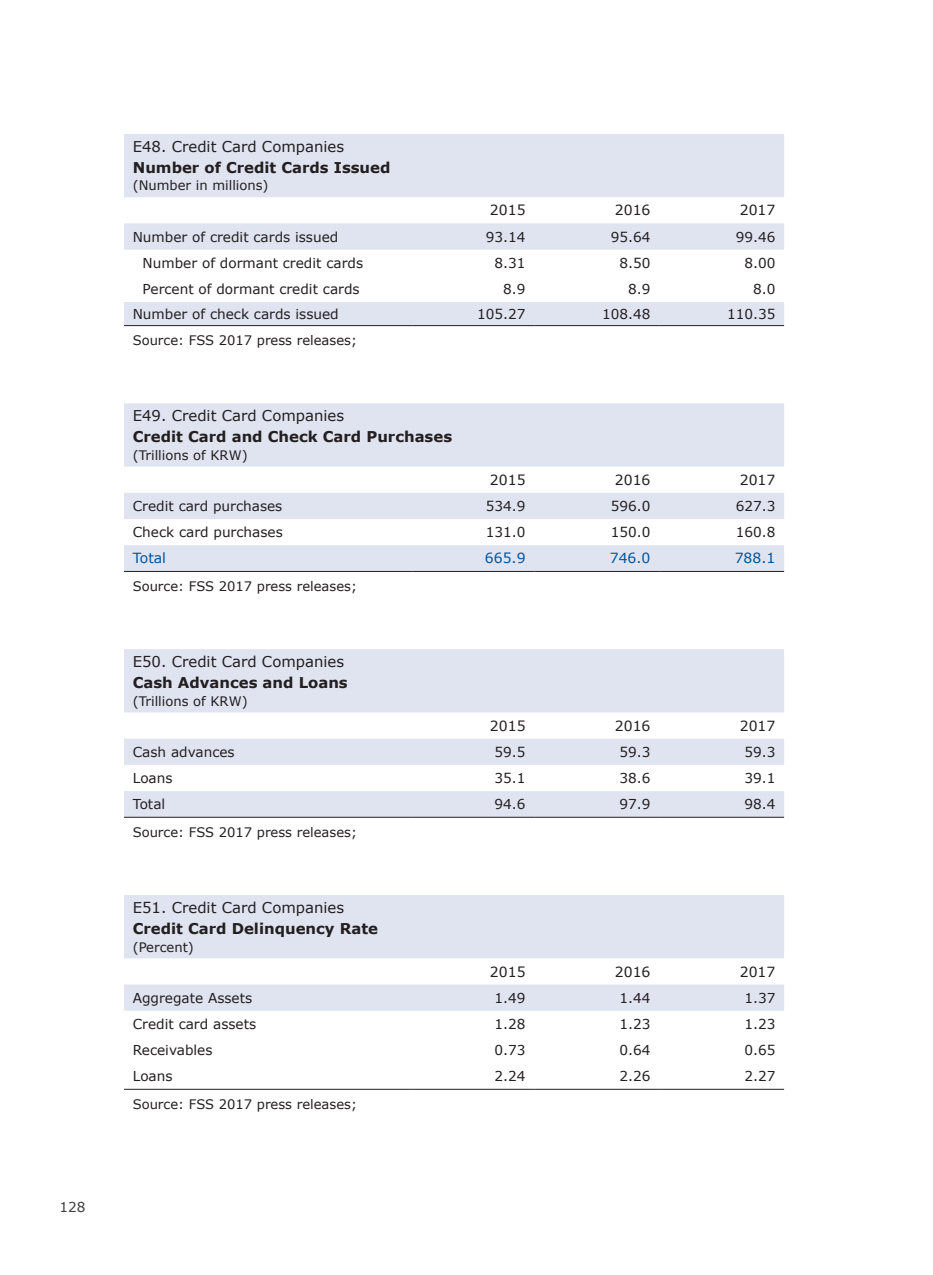
<style>
.page{position:relative;width:933px;height:1275px;background:#fff}
.page>*{position:absolute;margin:0;border:0;box-sizing:border-box;transform-origin:0 0}
.t1{font:700 14.88px "Verdana";color:#231f20}
.t2{font:14.88px "Verdana";color:#231f20}
.t3{font:14px "Verdana";color:#231f20}
.t4{font:14px "Verdana";color:#01549c}
.t5{font:13.65px "Verdana";color:#231f20}
.t6{font:13.65px "Verdana";color:#3e3e3f}
.t7{font:13.12px "Verdana";color:#231f20}
</style>
<div class="page">
<svg style="left:124px;top:134px;width:660px;height:191px;fill:#e0e4f1"></svg>
<hr style="left:124px;top:325px;width:289px;height:1px;background:#231f20">
<hr style="left:413px;top:325px;width:121px;height:1px;background:#231f20">
<hr style="left:534px;top:325px;width:125px;height:1px;background:#231f20">
<hr style="left:659px;top:325px;width:125px;height:1px;background:#231f20">
<svg style="left:124px;top:403px;width:660px;height:168px;fill:#e0e4f1"></svg>
<hr style="left:124px;top:571px;width:289px;height:1px;background:#231f20">
<hr style="left:413px;top:571px;width:121px;height:1px;background:#231f20">
<hr style="left:534px;top:571px;width:125px;height:1px;background:#231f20">
<hr style="left:659px;top:571px;width:125px;height:1px;background:#231f20">
<svg style="left:124px;top:649px;width:660px;height:168px;fill:#e0e4f1"></svg>
<hr style="left:124px;top:817px;width:289px;height:1px;background:#231f20">
<hr style="left:413px;top:817px;width:121px;height:1px;background:#231f20">
<hr style="left:534px;top:817px;width:125px;height:1px;background:#231f20">
<hr style="left:659px;top:817px;width:125px;height:1px;background:#231f20">
<svg style="left:124px;top:895px;width:660px;height:116px;fill:#e0e4f1"></svg>
<hr style="left:124px;top:1089px;width:289px;height:1px;background:#231f20">
<hr style="left:413px;top:1089px;width:121px;height:1px;background:#231f20">
<hr style="left:534px;top:1089px;width:125px;height:1px;background:#231f20">
<hr style="left:659px;top:1089px;width:125px;height:1px;background:#231f20">
<p class="t6" style="left:60px;top:1198px;width:28px">128</p>
<p class="t2" style="left:133px;top:136px;width:213px">E48. Credit Card Companies</p>
<p class="t1" style="left:133px;top:157px;width:259px">Number of Credit Cards Issued</p>
<p class="t7" style="left:133px;top:177px;width:137px">(Number in millions)</p>
<p class="t3" style="left:490px;top:201px;width:37px">2015</p>
<p class="t3" style="left:615px;top:201px;width:37px">2016</p>
<p class="t3" style="left:740px;top:201px;width:37px">2017</p>
<p class="t5" style="left:133px;top:227px;width:207px">Number of credit cards issued</p>
<p class="t5" style="left:486px;top:227px;width:41px">93.14</p>
<p class="t5" style="left:611px;top:227px;width:41px">95.64</p>
<p class="t5" style="left:735px;top:227px;width:41px">99.46</p>
<p class="t5" style="left:143px;top:253px;width:222px">Number of dormant credit cards</p>
<p class="t5" style="left:494px;top:253px;width:33px">8.31</p>
<p class="t5" style="left:619px;top:253px;width:32px">8.50</p>
<p class="t5" style="left:744px;top:253px;width:33px">8.00</p>
<p class="t5" style="left:143px;top:280px;width:218px">Percent of dormant credit cards</p>
<p class="t5" style="left:503px;top:280px;width:24px">8.9</p>
<p class="t5" style="left:628px;top:280px;width:24px">8.9</p>
<p class="t5" style="left:753px;top:280px;width:24px">8.0</p>
<p class="t5" style="left:133px;top:304px;width:207px">Number of check cards issued</p>
<p class="t5" style="left:477px;top:304px;width:50px">105.27</p>
<p class="t5" style="left:602px;top:304px;width:50px">108.48</p>
<p class="t5" style="left:727px;top:304px;width:50px">110.35</p>
<p class="t7" style="left:133px;top:332px;width:226px">Source: FSS 2017 press releases;</p>
<p class="t2" style="left:133px;top:405px;width:213px">E49. Credit Card Companies</p>
<p class="t1" style="left:133px;top:426px;width:321px">Credit Card and Check Card Purchases</p>
<p class="t7" style="left:133px;top:446px;width:116px">(Trillions of KRW)</p>
<p class="t3" style="left:490px;top:470px;width:37px">2015</p>
<p class="t3" style="left:615px;top:470px;width:37px">2016</p>
<p class="t3" style="left:740px;top:470px;width:37px">2017</p>
<p class="t5" style="left:133px;top:497px;width:151px">Credit card purchases</p>
<p class="t5" style="left:486px;top:497px;width:41px">534.9</p>
<p class="t5" style="left:611px;top:497px;width:41px">596.0</p>
<p class="t5" style="left:735px;top:497px;width:41px">627.3</p>
<p class="t5" style="left:133px;top:523px;width:152px">Check card purchases</p>
<p class="t5" style="left:486px;top:523px;width:41px">131.0</p>
<p class="t5" style="left:611px;top:523px;width:41px">150.0</p>
<p class="t5" style="left:735px;top:523px;width:41px">160.8</p>
<p class="t4" style="left:133px;top:549px;width:35px">Total</p>
<p class="t4" style="left:485px;top:549px;width:42px">665.9</p>
<p class="t4" style="left:610px;top:549px;width:42px">746.0</p>
<p class="t4" style="left:734px;top:549px;width:42px">788.1</p>
<p class="t7" style="left:133px;top:577px;width:226px">Source: FSS 2017 press releases;</p>
<p class="t2" style="left:133px;top:651px;width:213px">E50. Credit Card Companies</p>
<p class="t1" style="left:133px;top:672px;width:216px">Cash Advances and Loans</p>
<p class="t7" style="left:133px;top:692px;width:116px">(Trillions of KRW)</p>
<p class="t3" style="left:490px;top:716px;width:37px">2015</p>
<p class="t3" style="left:615px;top:716px;width:37px">2016</p>
<p class="t3" style="left:740px;top:716px;width:37px">2017</p>
<p class="t5" style="left:133px;top:742px;width:103px">Cash advances</p>
<p class="t5" style="left:494px;top:742px;width:33px">59.5</p>
<p class="t5" style="left:619px;top:742px;width:33px">59.3</p>
<p class="t5" style="left:744px;top:742px;width:33px">59.3</p>
<p class="t5" style="left:133px;top:769px;width:41px">Loans</p>
<p class="t5" style="left:494px;top:769px;width:33px">35.1</p>
<p class="t5" style="left:619px;top:769px;width:33px">38.6</p>
<p class="t5" style="left:744px;top:769px;width:33px">39.1</p>
<p class="t5" style="left:133px;top:795px;width:34px">Total</p>
<p class="t5" style="left:494px;top:795px;width:33px">94.6</p>
<p class="t5" style="left:619px;top:795px;width:33px">97.9</p>
<p class="t5" style="left:744px;top:795px;width:33px">98.4</p>
<p class="t7" style="left:133px;top:823px;width:226px">Source: FSS 2017 press releases;</p>
<p class="t2" style="left:133px;top:897px;width:213px">E51. Credit Card Companies</p>
<p class="t1" style="left:133px;top:918px;width:247px">Credit Card Delinquency Rate</p>
<p class="t7" style="left:133px;top:938px;width:63px">(Percent)</p>
<p class="t3" style="left:490px;top:962px;width:37px">2015</p>
<p class="t3" style="left:615px;top:962px;width:37px">2016</p>
<p class="t3" style="left:740px;top:962px;width:37px">2017</p>
<p class="t5" style="left:133px;top:988px;width:121px">Aggregate Assets</p>
<p class="t5" style="left:494px;top:988px;width:33px">1.49</p>
<p class="t5" style="left:619px;top:988px;width:32px">1.44</p>
<p class="t5" style="left:744px;top:988px;width:33px">1.37</p>
<p class="t5" style="left:133px;top:1014px;width:125px">Credit card assets</p>
<p class="t5" style="left:494px;top:1014px;width:33px">1.28</p>
<p class="t5" style="left:619px;top:1014px;width:32px">1.23</p>
<p class="t5" style="left:744px;top:1014px;width:33px">1.23</p>
<p class="t5" style="left:133px;top:1041px;width:81px">Receivables</p>
<p class="t5" style="left:494px;top:1041px;width:33px">0.73</p>
<p class="t5" style="left:619px;top:1041px;width:32px">0.64</p>
<p class="t5" style="left:744px;top:1041px;width:33px">0.65</p>
<p class="t5" style="left:133px;top:1067px;width:41px">Loans</p>
<p class="t5" style="left:494px;top:1067px;width:33px">2.24</p>
<p class="t5" style="left:619px;top:1067px;width:32px">2.26</p>
<p class="t5" style="left:744px;top:1067px;width:33px">2.27</p>
<p class="t7" style="left:133px;top:1095px;width:226px">Source: FSS 2017 press releases;</p>
</div>
